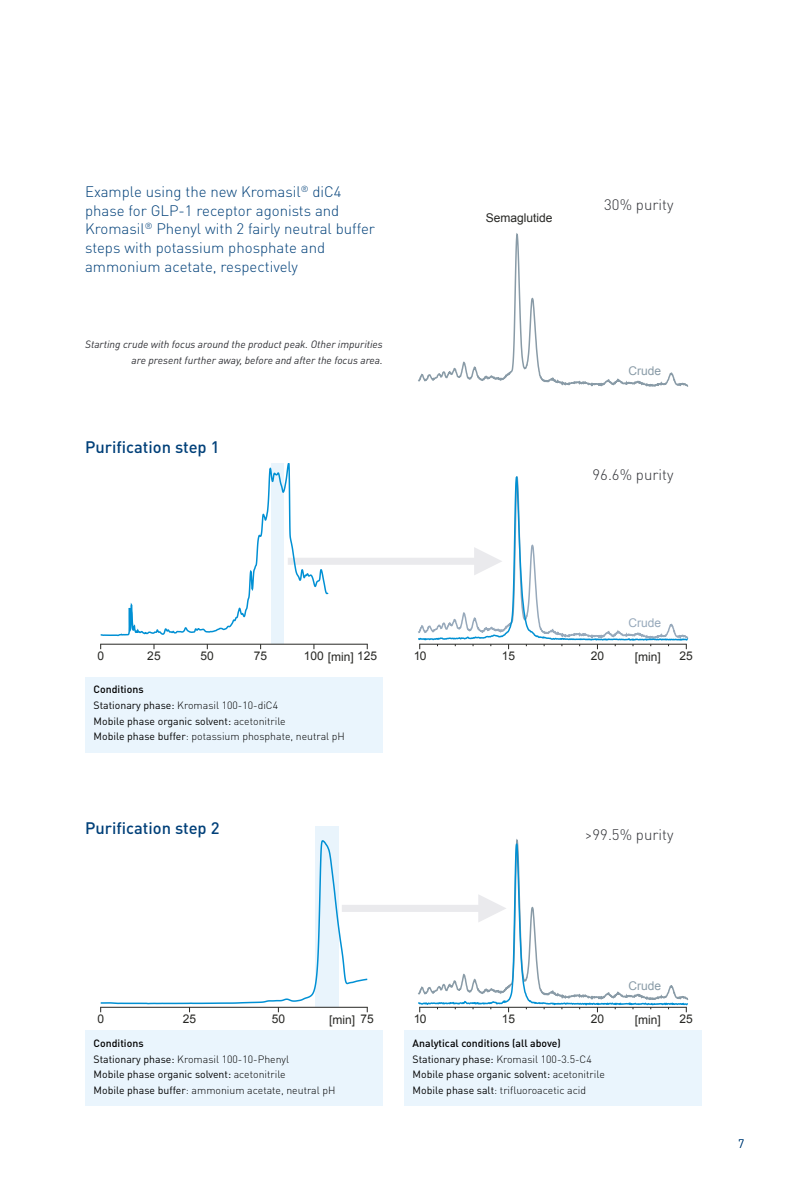
<style>
.page{position:relative;width:787px;height:1191px;background:#fff}
.page>*{position:absolute;margin:0;border:0;box-sizing:border-box;transform-origin:0 0}
.t1{font:500 16.5px "DIN Pro";color:#004079}
.t2{font:300 15px/18.8px "DIN Pro";color:#004079}
.t3{font:300 15px "DIN Pro";color:#2f3035}
.t4{font:12px "Arial";color:#272724}
.t5{font:12px "Arial";color:#899ba7}
.t6{font:12px "Arial";color:#97a9bb}
.t7{font:300 12px "DIN Pro";color:#004079}
.t8{font:10.5px/15.8px "DIN Pro";color:#000}
.t9{font:300 10.5px/15.8px "DIN Pro";color:#000}
.t10{font:italic 10.5px/15.8px "DIN Pro";letter-spacing:-.005em;color:#2f3035;text-align:right}
.s1{font-weight:500}
.s2{font-weight:400}
.s3{font-weight:300}
</style>
<div class="page">
<div style="left:404px;top:1030px;width:298px;height:76px;background:#eaf5fd"></div>
<svg style="left:418px;top:843px;width:271px;height:163px"></svg>
<hr style="left:420px;top:1007px;width:266px;height:1px;background:#272724">
<div style="left:85px;top:1030px;width:298px;height:76px;background:#eaf5fd"></div>
<svg style="left:369px;top:894px;width:137px;height:28px"></svg>
<div style="left:316px;top:826px;width:23px;height:181px;background:#e9f4fc"></div>
<svg style="left:100px;top:839px;width:269px;height:166px"></svg>
<hr style="left:101px;top:1007px;width:266px;height:1px;background:#272724">
<svg style="left:418px;top:477px;width:271px;height:164px"></svg>
<hr style="left:420px;top:644px;width:266px;height:1px;background:#272724">
<div style="left:85px;top:677px;width:298px;height:75px;background:#eaf5fd"></div>
<svg style="left:330px;top:547px;width:172px;height:28px"></svg>
<div style="left:271px;top:463px;width:13px;height:181px;background:#e9f4fc"></div>
<svg style="left:100px;top:463px;width:230px;height:174px"></svg>
<hr style="left:101px;top:644px;width:266px;height:1px;background:#272724">
<svg style="left:418px;top:233px;width:271px;height:154px"></svg>
<h2 class="t2" style="left:85px;top:183px;width:291px">Example using the new Kromasil<sup>®</sup> diC4 phase for GLP-1 receptor agonists and Kromasil<sup>®</sup> Phenyl with 2 fairly neutral buffer steps with potassium phosphate and ammonium acetate, respectively</h2>
<p class="t10" style="left:85px;top:337px;width:299px">Starting crude with focus around the product peak. Other impurities are present further away, before and after the focus area.</p>
<h1 class="t1" style="left:85px;top:440px;width:136px">Purification step 1</h1>
<p class="t4" style="left:486px;top:213px;width:68px">Semaglutide</p>
<h2 class="t3" style="left:604px;top:198px;width:71px">30% purity</h2>
<p class="t5" style="left:628px;top:366px;width:34px">Crude</p>
<h2 class="t3" style="left:592px;top:468px;width:82px">96.6% purity</h2>
<p class="t4" style="left:97px;top:651px;width:8px">0</p>
<p class="t4" style="left:147px;top:651px;width:15px">25</p>
<p class="t4" style="left:201px;top:651px;width:15px">50</p>
<p class="t4" style="left:254px;top:651px;width:15px">75</p>
<p class="t4" style="left:304px;top:651px;width:75px">100 [min] 125</p>
<p class="t9" style="left:94px;top:682px;width:253px"><span class="s1">Conditions<br></span><span class="s2">Stationary phase:</span> Kromasil 100-10-diC4<br><span class="s2">Mobile phase organic solvent:</span> acetonitrile<br><span class="s2">Mobile phase buffer</span>: potassium phosphate, neutral pH</p>
<h1 class="t1" style="left:85px;top:821px;width:136px">Purification step 2</h1>
<p class="t6" style="left:628px;top:618px;width:34px">Crude</p>
<p class="t4" style="left:413px;top:651px;width:15px">10</p>
<p class="t4" style="left:502px;top:651px;width:15px">15</p>
<p class="t4" style="left:590px;top:651px;width:15px">20</p>
<p class="t4" style="left:679px;top:651px;width:15px">25</p>
<p class="t4" style="left:634px;top:652px;width:28px">[min]</p>
<h2 class="t3" style="left:585px;top:828px;width:90px">&gt;99.5% purity</h2>
<p class="t4" style="left:97px;top:1014px;width:8px">0</p>
<p class="t4" style="left:183px;top:1014px;width:15px">25</p>
<p class="t4" style="left:272px;top:1014px;width:15px">50</p>
<p class="t4" style="left:329px;top:1015px;width:46px">[min] 75</p>
<p class="t8" style="left:94px;top:1036px;width:243px"><span class="s1">Conditions<br></span>Stationary phase: <span class="s3">Kromasil 100-10-Phenyl<br></span>Mobile phase organic solvent: <span class="s3">acetonitrile<br></span>Mobile phase buffer<span class="s3">: ammonium acetate, neutral pH</span></p>
<p class="t5" style="left:628px;top:981px;width:34px">Crude</p>
<p class="t4" style="left:413px;top:1014px;width:15px">10</p>
<p class="t4" style="left:502px;top:1014px;width:15px">15</p>
<p class="t4" style="left:590px;top:1014px;width:15px">20</p>
<p class="t4" style="left:679px;top:1014px;width:15px">25</p>
<p class="t4" style="left:634px;top:1015px;width:28px">[min]</p>
<p class="t8" style="left:412px;top:1036px;width:194px"><span class="s1">Analytical conditions (all above)<br></span>Stationary phase: <span class="s3">Kromasil 100-3.5-C4<br></span>Mobile phase organic solvent: <span class="s3">acetonitrile </span>Mobile phase salt<span class="s3">: trifluoroacetic acid</span></p>
<p class="t7" style="left:738px;top:1139px;width:8px">7</p>
</div>
